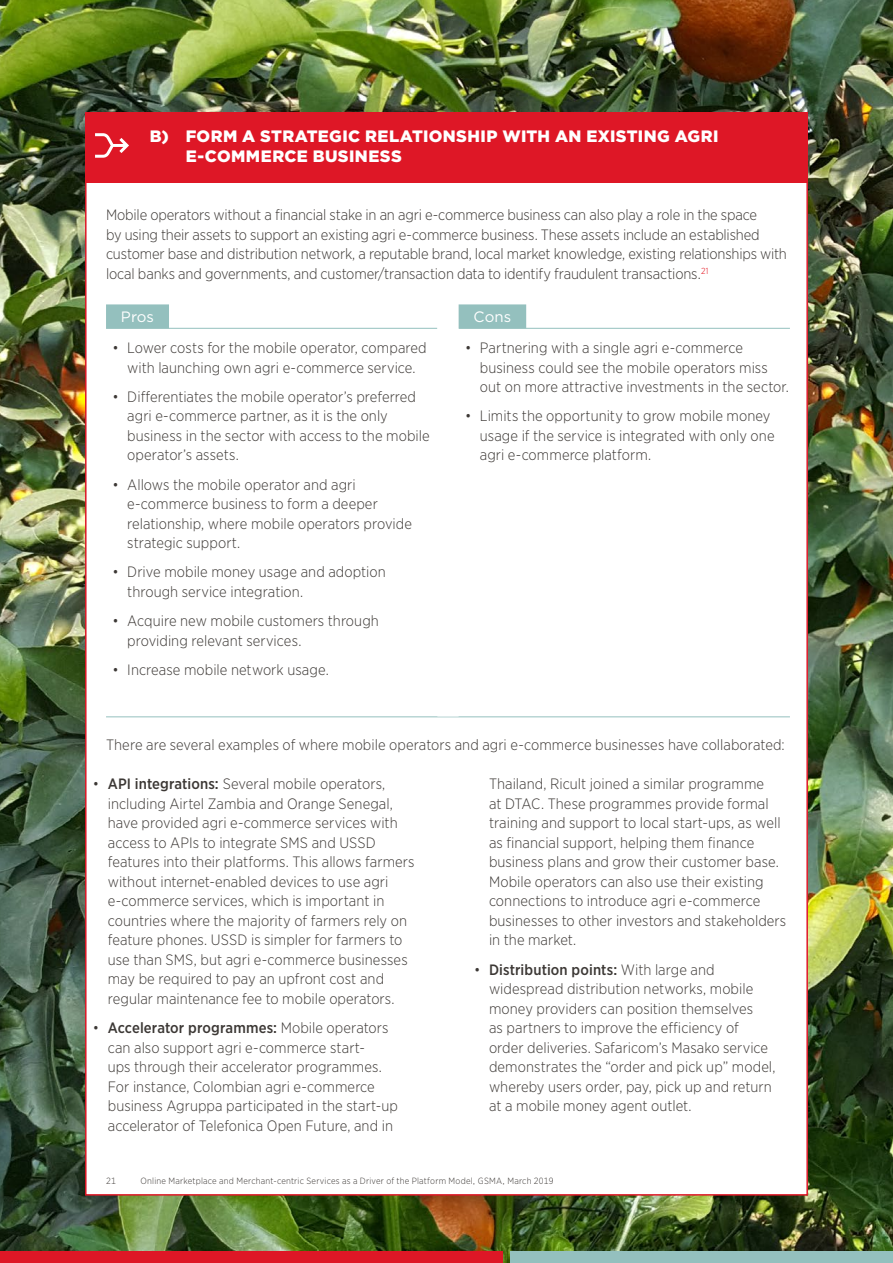
<style>
.page{position:relative;width:893px;height:1263px;background:#fff}
.page>*{position:absolute;margin:0;border:0;box-sizing:border-box;transform-origin:0 0}
.t1{font:900 16.5px/19.5px "Gotham";letter-spacing:.025em;color:#fff}
.t2{font:300 15px/19.5px "Gotham Narrow";color:#3c3835}
.t3{font:15px "Gotham";letter-spacing:.005em;color:#fff}
.t4{font:300 9px "Gotham Narrow";letter-spacing:.025em;color:#3c3835}
.s1{font-weight:500}
</style>
<div class="page">
<img style="left:0;top:0;width:893px;height:1263px">
<div style="left:86px;top:128px;width:721px;height:1067px;background:#fff"></div>
<div style="left:85px;top:112px;width:723px;height:70px;background:#de1726"></div>
<hr style="left:106px;top:716px;width:342px;height:1px;background:#94c0be">
<hr style="left:448px;top:716px;width:342px;height:1px;background:#94c0be">
<hr style="left:106px;top:328px;width:331px;height:1px;background:#94c0be">
<hr style="left:459px;top:328px;width:331px;height:1px;background:#94c0be">
<div style="left:106px;top:304px;width:63px;height:24px;background:#94c0be"></div>
<div style="left:459px;top:304px;width:67px;height:24px;background:#94c0be"></div>
<svg style="left:95px;top:133px;width:34px;height:25px"></svg>
<div style="left:0;top:1251px;width:503px;height:12px;background:#de1726"></div>
<div style="left:510px;top:1251px;width:383px;height:12px;background:#94c0be"></div>
<p class="t1" style="left:186px;top:126px;width:534px;text-indent:-36px">B) FORM A STRATEGIC RELATIONSHIP WITH AN EXISTING AGRI<br>E-COMMERCE BUSINESS</p>
<p class="t2" style="left:106px;top:205px;width:682px">Mobile operators without a financial stake in an agri e-commerce business can also play a role in the space<br>by using their assets to support an existing agri e-commerce business. These assets include an established customer base and distribution network, a reputable brand, local market knowledge, existing relationships with local banks and governments, and customer/transaction data to identify fraudulent transactions.<sup>21</sup></p>
<p class="t3" style="left:121px;top:307px;width:35px">Pros</p>
<p class="t3" style="left:473px;top:307px;width:39px">Cons</p>
<p class="t2" style="left:112px;top:338px;width:316px;text-align:center">• Lower costs for the mobile operator, compared with launching own agri e-commerce service.</p>
<p class="t2" style="left:127px;top:386px;width:304px;text-indent:-15px">• Differentiates the mobile operator’s preferred agri e-commerce partner, as it is the only business in the sector with access to the mobile operator’s assets.</p>
<p class="t2" style="left:127px;top:474px;width:286px;text-indent:-15px">• Allows the mobile operator and agri e-commerce business to form a deeper relationship, where mobile operators provide strategic support.</p>
<p class="t2" style="left:127px;top:562px;width:260px;text-indent:-15px">• Drive mobile money usage and adoption through service integration.</p>
<p class="t2" style="left:127px;top:611px;width:253px;text-indent:-15px">• Acquire new mobile customers through providing relevant services.</p>
<p class="t2" style="left:112px;top:659px;width:218px">• Increase mobile network usage.</p>
<p class="t2" style="left:480px;top:338px;width:311px;text-indent:-15px">• Partnering with a single agri e-commerce business could see the mobile operators miss out on more attractive investments in the sector.</p>
<p class="t2" style="left:480px;top:406px;width:296px;text-indent:-15px">• Limits the opportunity to grow mobile money usage if the service is integrated with only one agri e-commerce platform.</p>
<p class="t2" style="left:106px;top:735px;width:680px">There are several examples of where mobile operators and agri e-commerce businesses have collaborated:</p>
<p class="t2" style="left:108px;top:774px;width:308px;text-indent:-15px">• <span class="s1">API integrations:</span> Several mobile operators, including Airtel Zambia and Orange Senegal, have provided agri e-commerce services with access to APIs to integrate SMS and USSD features into their platforms. This allows farmers without internet-enabled devices to use agri e-commerce services, which is important in countries where the majority of farmers rely on feature phones. USSD is simpler for farmers to use than SMS, but agri e-commerce businesses may be required to pay an upfront cost and regular maintenance fee to mobile operators.</p>
<p class="t2" style="left:108px;top:1018px;width:292px;text-indent:-15px">• <span class="s1">Accelerator programmes:</span> Mobile operators can also support agri e-commerce start-<br>ups through their accelerator programmes.<br>For instance, Colombian agri e-commerce business Agruppa participated in the start-up accelerator of Telefonica Open Future, and in</p>
<p class="t2" style="left:489px;top:774px;width:299px">Thailand, Ricult joined a similar programme<br>at DTAC. These programmes provide formal training and support to local start-ups, as well as financial support, helping them finance business plans and grow their customer base.<br>Mobile operators can also use their existing connections to introduce agri e-commerce businesses to other investors and stakeholders in the market.</p>
<p class="t2" style="left:489px;top:959px;width:288px;text-indent:-15px">• <span class="s1">Distribution points:</span> With large and widespread distribution networks, mobile money providers can position themselves<br>as partners to improve the efficiency of order deliveries. Safaricom’s Masako service demonstrates the “order and pick up” model, whereby users order, pay, pick up and return at a mobile money agent outlet.</p>
<p class="t4" style="left:106px;top:1175px;width:11px">21</p>
<p class="t4" style="left:141px;top:1175px;width:414px">Online Marketplace and Merchant-centric Services as a Driver of the Platform Model, GSMA, March 2019</p>
</div>
